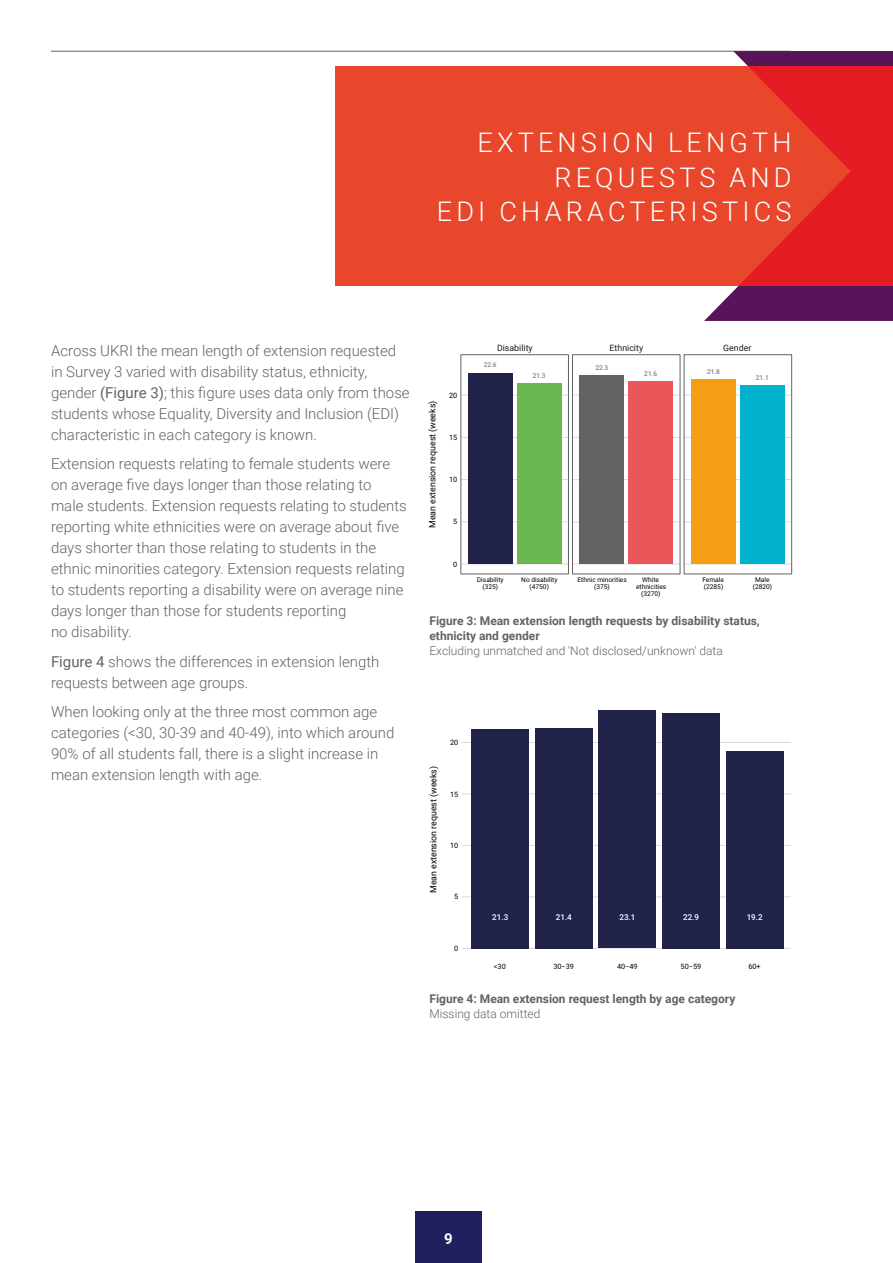
<style>
.page{position:relative;width:893px;height:1263px;background:#fff}
.page>*{position:absolute;margin:0;border:0;box-sizing:border-box;transform-origin:0 0}
.t1{font:300 27px/34.5px "Roboto";letter-spacing:.155em;color:#fff;text-align:right}
.t2{font:300 15px/21px "Roboto";color:#646363}
.t3{font:700 15px "Roboto";color:#fff}
.t4{font:700 12px/15px "Roboto";color:#646363}
.t5{font:300 12px "Roboto";color:#646363}
.t6{font:8.85px "Roboto";color:#000}
.t7{font:8.85px "Roboto";color:#1b1b1b}
.t8{font:500 8.1px "Roboto";color:#fff}
.t9{font:7.35px "Roboto";color:#000}
.t10{font:6.6px/7.1px "Roboto";color:#000;text-align:center}
.t11{font:6.6px "Roboto";color:#646363}
.s1{font-weight:400}
</style>
<div class="page">
<hr style="left:51px;top:51px;width:740px;height:1px;background:#646363">
<div style="left:415px;top:1212px;width:67px;height:51px;background:#211f5e"></div>
<div style="left:335px;top:67px;width:558px;height:219px;background:#e8472c"></div>
<svg style="left:704px;top:51px;width:189px;height:270px"></svg>
<hr style="left:461px;top:564px;width:107px;height:1px;background:#dadada">
<hr style="left:461px;top:521px;width:107px;height:1px;background:#dadada">
<hr style="left:461px;top:479px;width:107px;height:1px;background:#dadada">
<hr style="left:461px;top:437px;width:107px;height:1px;background:#dadada">
<hr style="left:461px;top:395px;width:107px;height:1px;background:#dadada">
<div style="left:468px;top:373px;width:44px;height:191px;background:#21234b"></div>
<div style="left:517px;top:384px;width:44px;height:180px;background:#6ab651"></div>
<div style="left:461px;top:354px;width:108px;height:220px;border:1px solid #646363"></div>
<hr style="left:572px;top:564px;width:108px;height:1px;background:#dadada">
<hr style="left:572px;top:521px;width:108px;height:1px;background:#dadada">
<hr style="left:572px;top:479px;width:108px;height:1px;background:#dadada">
<hr style="left:572px;top:437px;width:108px;height:1px;background:#dadada">
<hr style="left:572px;top:395px;width:108px;height:1px;background:#dadada">
<div style="left:580px;top:376px;width:44px;height:188px;background:#646363"></div>
<div style="left:629px;top:382px;width:44px;height:182px;background:#eb565a"></div>
<div style="left:572px;top:354px;width:108px;height:220px;border:1px solid #646363"></div>
<hr style="left:684px;top:564px;width:108px;height:1px;background:#dadada">
<hr style="left:684px;top:521px;width:108px;height:1px;background:#dadada">
<hr style="left:684px;top:479px;width:108px;height:1px;background:#dadada">
<hr style="left:684px;top:437px;width:108px;height:1px;background:#dadada">
<hr style="left:684px;top:395px;width:108px;height:1px;background:#dadada">
<div style="left:691px;top:380px;width:44px;height:184px;background:#f59d15"></div>
<div style="left:740px;top:386px;width:44px;height:178px;background:#00b1cc"></div>
<div style="left:684px;top:354px;width:108px;height:220px;border:1px solid #646363"></div>
<hr style="left:462px;top:948px;width:329px;height:1px;background:#dadada">
<hr style="left:462px;top:896px;width:329px;height:1px;background:#dadada">
<hr style="left:462px;top:845px;width:329px;height:1px;background:#dadada">
<hr style="left:462px;top:794px;width:329px;height:1px;background:#dadada">
<hr style="left:462px;top:742px;width:329px;height:1px;background:#dadada">
<div style="left:471px;top:729px;width:58px;height:219px;background:#21234b"></div>
<div style="left:535px;top:728px;width:57px;height:220px;background:#21234b"></div>
<div style="left:599px;top:711px;width:57px;height:237px;background:#21234b"></div>
<div style="left:662px;top:713px;width:58px;height:235px;background:#21234b"></div>
<div style="left:726px;top:751px;width:57px;height:197px;background:#21234b"></div>
<h1 class="t1" style="left:437px;top:125px;width:356px">EXTENSION LENGTH<br>REQUESTS AND<br>EDI CHARACTERISTICS</h1>
<p class="t2" style="left:51px;top:339px;width:360px">Across UKRI the mean length of extension requested in Survey 3 varied with disability status, ethnicity, gender <span class="s1">(Figure 3)</span>; this figure uses data only from those students whose Equality, Diversity and Inclusion (EDI) characteristic in each category is known.</p>
<p class="t2" style="left:51px;top:453px;width:357px">Extension requests relating to female students were on average five days longer than those relating to male students. Extension requests relating to students reporting white ethnicities were on average about five days shorter than those relating to students in the ethnic minorities category. Extension requests relating to students reporting a disability were on average nine days longer than those for students reporting<br>no disability.</p>
<p class="t2" style="left:51px;top:650px;width:330px"><span class="s1">Figure 4</span> shows the differences in extension length requests between age groups.</p>
<p class="t2" style="left:51px;top:701px;width:345px">When looking only at the three most common age categories (&lt;30, 30-39 and 40-49), into which around 90% of all students fall, there is a slight increase in mean extension length with age.</p>
<p class="t7" style="left:497px;top:341px;width:37px">Disability</p>
<p class="t7" style="left:610px;top:341px;width:35px">Ethnicity</p>
<p class="t7" style="left:723px;top:341px;width:30px">Gender</p>
<p class="t6" style="left:426px;top:528px;width:128px;rotate:-90deg">Mean extension request (weeks)</p>
<p class="t9" style="left:449px;top:390px;width:10px">20</p>
<p class="t9" style="left:449px;top:432px;width:10px">15</p>
<p class="t9" style="left:449px;top:474px;width:10px">10</p>
<p class="t9" style="left:453px;top:517px;width:6px">5</p>
<p class="t9" style="left:453px;top:559px;width:6px">0</p>
<p class="t11" style="left:484px;top:360px;width:14px">22.6</p>
<p class="t11" style="left:533px;top:371px;width:14px">21.3</p>
<p class="t11" style="left:595px;top:363px;width:14px">22.3</p>
<p class="t11" style="left:644px;top:369px;width:14px">21.6</p>
<p class="t11" style="left:707px;top:367px;width:14px">21.8</p>
<p class="t11" style="left:756px;top:373px;width:14px">21.1</p>
<p class="t10" style="left:477px;top:576px;width:28px">Disability (325)</p>
<p class="t10" style="left:521px;top:576px;width:38px">No disability (4750)</p>
<p class="t10" style="left:577px;top:576px;width:51px">Ethnic minorities (375)</p>
<p class="t10" style="left:636px;top:576px;width:32px">White ethnicities (3270)</p>
<p class="t10" style="left:702px;top:576px;width:23px;text-align:left">Female (2285)</p>
<p class="t10" style="left:753px;top:576px;width:21px">Male (2820)</p>
<p class="t4" style="left:429px;top:613px;width:332px">Figure 3: Mean extension length requests by disability status, ethnicity and gender</p>
<p class="t5" style="left:429px;top:643px;width:295px">Excluding unmatched and 'Not disclosed/unknown' data</p>
<p class="t6" style="left:427px;top:893px;width:128px;rotate:-90deg">Mean extension request (weeks)</p>
<p class="t9" style="left:450px;top:737px;width:10px">20</p>
<p class="t9" style="left:450px;top:789px;width:10px">15</p>
<p class="t9" style="left:450px;top:840px;width:10px">10</p>
<p class="t9" style="left:454px;top:892px;width:6px">5</p>
<p class="t9" style="left:454px;top:943px;width:6px">0</p>
<p class="t8" style="left:492px;top:912px;width:18px">21.3</p>
<p class="t8" style="left:556px;top:912px;width:18px">21.4</p>
<p class="t8" style="left:619px;top:912px;width:18px">23.1</p>
<p class="t8" style="left:683px;top:912px;width:18px">22.9</p>
<p class="t8" style="left:747px;top:912px;width:18px">19.2</p>
<p class="t9" style="left:494px;top:961px;width:13px">&lt;30</p>
<p class="t9" style="left:553px;top:961px;width:22px">30−39</p>
<p class="t9" style="left:617px;top:961px;width:22px">40−49</p>
<p class="t9" style="left:681px;top:961px;width:22px">50−59</p>
<p class="t9" style="left:748px;top:961px;width:14px">60+</p>
<p class="t4" style="left:429px;top:991px;width:307px">Figure 4: Mean extension request length by age category</p>
<p class="t5" style="left:429px;top:1005px;width:112px">Missing data omitted</p>
<p class="t3" style="left:444px;top:1228px;width:10px">9</p>
</div>
